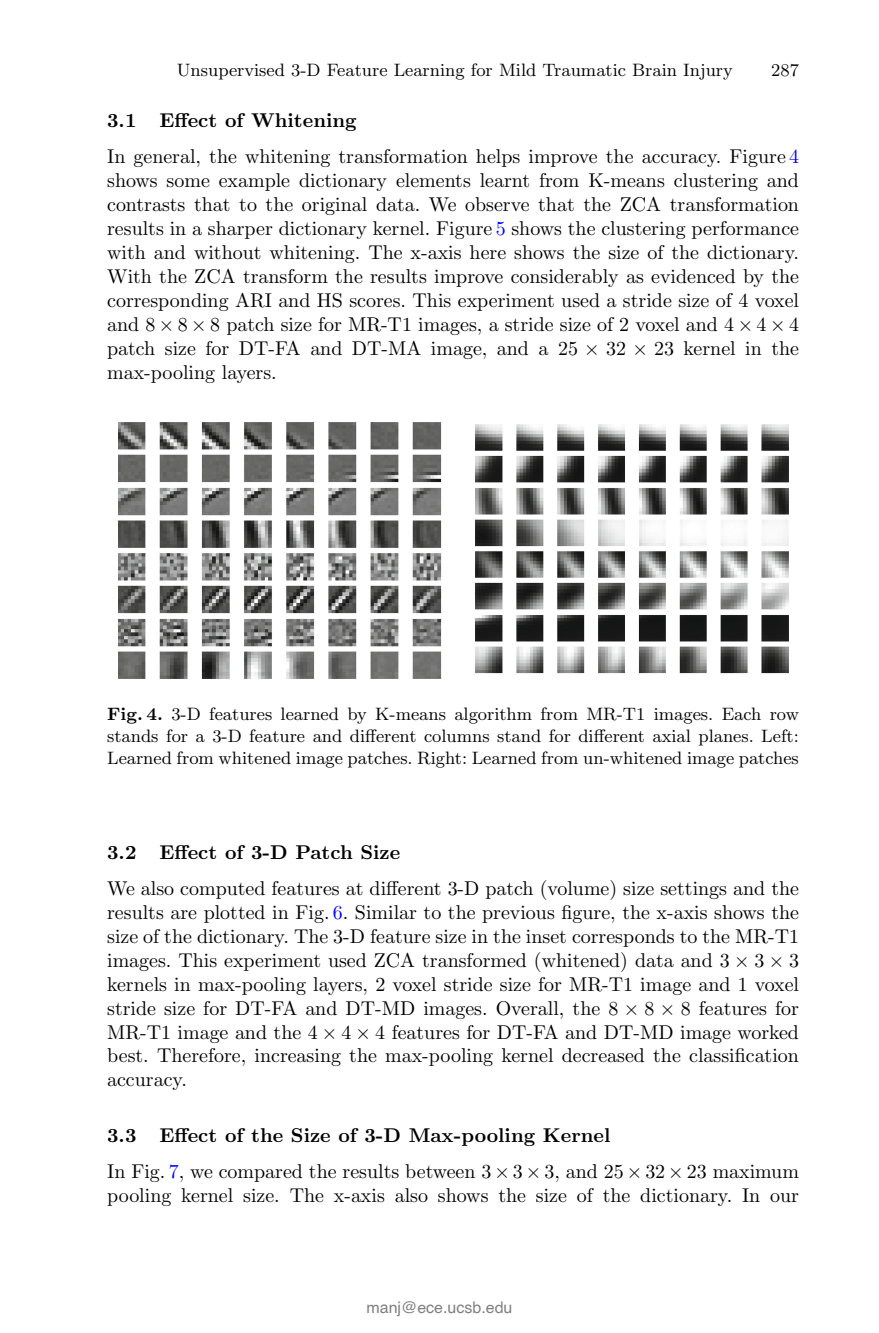
<style>
.page{position:relative;width:879px;height:1333px;background:#fff}
.page>*{position:absolute;margin:0;border:0;box-sizing:border-box;transform-origin:0 0}
.t1{font:20px/24px "Xpsxmv Vfrgtn CMR10";color:#000;text-align:justify}
.t2{font:20px "Mpjcnw Vsdldj CMBX10";color:#000}
.t3{font:18px/22px "Mqnhfq Chrvdb CMR9";color:#000;text-align:justify}
.t4{font:16px "Helvetica";color:#808080}
.s1{color:#00f}
.s2{font-family:"Dcskwq Npfpjp CMSY10"}
.s3{font-family:"Lkyxpb Bfxfxx CMBX9"}
</style>
<div class="page">
<img style="left:118px;top:422px;width:670px;height:256px">
<p class="t3" style="left:177px;top:60px;width:557px">Unsupervised 3-D Feature Learning for Mild Traumatic Brain Injury</p>
<p class="t3" style="left:771px;top:60px;width:29px">287</p>
<p class="t2" style="left:107px;top:113px;width:251px">3.1 Effect of Whitening</p>
<p class="t1" style="left:107px;top:146px;width:693px">In general, the whitening transformation helps improve the accuracy. Figure <span class="s1">4 </span>shows some example dictionary elements learnt from K-means clustering and contrasts that to the original data. We observe that the ZCA transformation results in a sharper dictionary kernel. Figure <span class="s1">5</span> shows the clustering performance with and without whitening. The x-axis here shows the size of the dictionary.<br>With the ZCA transform the results improve considerably as evidenced by the corresponding ARI and HS scores. This experiment used a stride size of 4 voxel and 8 <span class="s2">×</span> 8 <span class="s2">×</span> 8 patch size for MR-T1 images, a stride size of 2 voxel and 4 <span class="s2">×</span> 4 <span class="s2">×</span> 4 patch size for DT-FA and DT-MA image, and a 25 <span class="s2">×</span> 32 <span class="s2">×</span> 23 kernel in the max-pooling layers.</p>
<p class="t3" style="left:107px;top:704px;width:693px"><span class="s3">Fig. 4.</span> 3-D features learned by K-means algorithm from MR-T1 images. Each row stands for a 3-D feature and different columns stand for different axial planes. Left:<br>Learned from whitened image patches. Right: Learned from un-whitened image patches</p>
<p class="t2" style="left:107px;top:844px;width:295px">3.2 Effect of 3-D Patch Size</p>
<p class="t1" style="left:107px;top:878px;width:693px">We also computed features at different 3-D patch (volume) size settings and the results are plotted in Fig. <span class="s1">6</span>. Similar to the previous figure, the x-axis shows the size of the dictionary. The 3-D feature size in the inset corresponds to the MR-T1 images. This experiment used ZCA transformed (whitened) data and 3 <span class="s2">×</span> 3 <span class="s2">×</span> 3 kernels in max-pooling layers, 2 voxel stride size for MR-T1 image and 1 voxel stride size for DT-FA and DT-MD images. Overall, the 8 <span class="s2">×</span> 8 <span class="s2">×</span> 8 features for MR-T1 image and the 4 <span class="s2">×</span> 4 <span class="s2">×</span> 4 features for DT-FA and DT-MD image worked best. Therefore, increasing the max-pooling kernel decreased the classification accuracy.</p>
<p class="t2" style="left:107px;top:1128px;width:505px">3.3 Effect of the Size of 3-D Max-pooling Kernel</p>
<p class="t1" style="left:107px;top:1161px;width:693px">In Fig. <span class="s1">7</span>, we compared the results between 3<span class="s2">×</span>3<span class="s2">×</span>3, and 25<span class="s2">×</span>32<span class="s2">×</span>23 maximum pooling kernel size. The x-axis also shows the size of the dictionary. In our</p>
<p class="t4" style="left:366px;top:1297px;width:148px">manj@ece.ucsb.edu</p>
</div>
